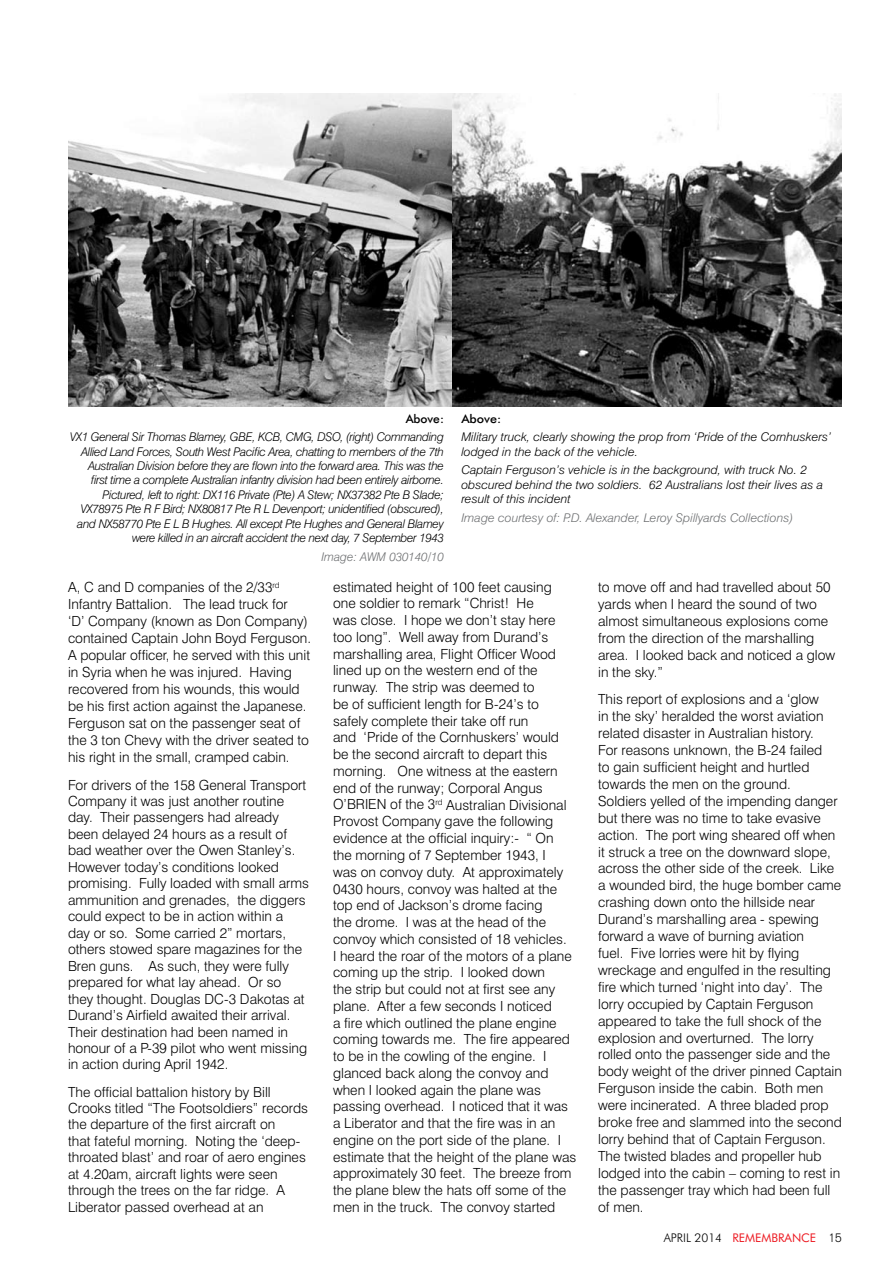
<style>
.page{position:relative;width:893px;height:1263px;background:#fff}
.page>*{position:absolute;margin:0;border:0;box-sizing:border-box;transform-origin:0 0}
.t1{font:300 13.95px/17px "Swiss 721 BT";color:#000}
.t2{font:italic 300 12px/14.4px "Swiss 721 BT";letter-spacing:-.025em;color:#000;text-align:right}
.t3{font:italic 300 12px/14.4px "Swiss 721 BT";color:#000;scale:1.04 1}
.t4{font:italic 300 12px "Swiss 721 BT";color:#6d6f71;scale:1.04 1}
.t5{font:12px "Futura BT";color:#ed1c24}
.t6{font:italic 300 12px "Swiss 721 BT";color:#6d6f71}
.t7{font:500 12px "Futura BT";color:#000}
.t8{font:500 12px "Futura BT";color:#000;scale:1.04 1}
.s1{font-weight:300;color:#000}
.s2{font-family:"Akzidenz Grotesk";font-weight:300;color:#000}
</style>
<div class="page">
<img style="left:68px;top:94px;width:774px;height:312px">
<p class="t7" style="left:406px;top:411px;width:40px">Above:</p>
<p class="t2" style="left:70px;top:430px;width:375px">VX1 General Sir Thomas Blamey, GBE, KCB, CMG, DSO, (right) Commanding Allied Land Forces, South West Pacific Area, chatting to members of the 7th Australian Division before they are flown into the forward area. This was the first time a complete Australian infantry division had been entirely airborne.<br>Pictured, left to right: DX116 Private (Pte) A Stew; NX37382 Pte B Slade; VX78975 Pte R F Bird; NX80817 Pte R L Devenport; unidentified (obscured), and NX58770 Pte E L B Hughes. All except Pte Hughes and General Blamey were killed in an aircraft accident the next day, 7 September 1943</p>
<p class="t6" style="left:321px;top:549px;width:124px">Image: AWM 030140/10</p>
<p class="t8" style="left:461px;top:411px;width:40px">Above:</p>
<p class="t3" style="left:461px;top:430px;width:357px">Military truck, clearly showing the prop from ‘Pride of the Cornhuskers’ lodged in the back of the vehicle.</p>
<p class="t3" style="left:461px;top:463px;width:349px">Captain Ferguson’s vehicle is in the background, with truck No. 2 obscured behind the two soldiers. 62 Australians lost their lives as a result of this incident</p>
<p class="t4" style="left:461px;top:510px;width:321px">Image courtesy of: P.D. Alexander, Leroy Spillyards Collections)</p>
<p class="t1" style="left:68px;top:579px;width:245px">A, C and D companies of the 2/33<sup>rd </sup>Infantry Battalion. The lead truck for<br>‘D’ Company (known as Don Company) contained Captain John Boyd Ferguson.<br>A popular officer, he served with this unit in Syria when he was injured. Having recovered from his wounds, this would be his first action against the Japanese.<br>Ferguson sat on the passenger seat of the 3 ton Chevy with the driver seated to his right in the small, cramped cabin.</p>
<p class="t1" style="left:68px;top:776px;width:242px;line-height:16.5px">For drivers of the 158 General Transport Company it was just another routine day. Their passengers had already been delayed 24 hours as a result of bad weather over the Owen Stanley’s.<br>However today’s conditions looked promising. Fully loaded with small arms ammunition and grenades, the diggers could expect to be in action within a<br>day or so. Some carried 2” mortars, others stowed spare magazines for the Bren guns. As such, they were fully prepared for what lay ahead. Or so they thought. Douglas DC-3 Dakotas at Durand’s Airfield awaited their arrival.<br>Their destination had been named in honour of a P-39 pilot who went missing in action during April 1942.</p>
<p class="t1" style="left:68px;top:1083px;width:242px;line-height:16.5px">The official battalion history by Bill Crooks titled “The Footsoldiers” records the departure of the first aircraft on<br>that fateful morning. Noting the ‘deep&shy;throated blast’ and roar of aero engines at 4.20am, aircraft lights were seen through the trees on the far ridge. A Liberator passed overhead at an</p>
<p class="t1" style="left:333px;top:579px;width:245px">estimated height of 100 feet causing one soldier to remark “Christ! He<br>was close. I hope we don’t stay here too long”. Well away from Durand’s marshalling area, Flight Officer Wood lined up on the western end of the runway. The strip was deemed to<br>be of sufficient length for B-24’s to safely complete their take off run<br>and ‘Pride of the Cornhuskers’ would be the second aircraft to depart this morning. One witness at the eastern end of the runway; Corporal Angus O’BRIEN of the 3<sup>rd</sup> Australian Divisional Provost Company gave the following evidence at the official inquiry:- “ On<br>the morning of 7 September 1943, I<br>was on convoy duty. At approximately 0430 hours, convoy was halted at the top end of Jackson’s drome facing<br>the drome. I was at the head of the convoy which consisted of 18 vehicles.<br>I heard the roar of the motors of a plane coming up the strip. I looked down<br>the strip but could not at first see any plane. After a few seconds I noticed<br>a fire which outlined the plane engine coming towards me. The fire appeared to be in the cowling of the engine. I glanced back along the convoy and when I looked again the plane was passing overhead. I noticed that it was a Liberator and that the fire was in an engine on the port side of the plane. I estimate that the height of the plane was approximately 30 feet. The breeze from the plane blew the hats off some of the men in the truck. The convoy started</p>
<p class="t1" style="left:598px;top:579px;width:239px">to move off and had travelled about 50 yards when I heard the sound of two almost simultaneous explosions come from the direction of the marshalling area. I looked back and noticed a glow in the sky.”</p>
<p class="t1" style="left:598px;top:691px;width:245px">This report of explosions and a ‘glow<br>in the sky’ heralded the worst aviation related disaster in Australian history.<br>For reasons unknown, the B-24 failed<br>to gain sufficient height and hurtled towards the men on the ground.<br>Soldiers yelled of the impending danger but there was no time to take evasive action. The port wing sheared off when it struck a tree on the downward slope, across the other side of the creek. Like a wounded bird, the huge bomber came crashing down onto the hillside near Durand’s marshalling area - spewing forward a wave of burning aviation<br>fuel. Five lorries were hit by flying wreckage and engulfed in the resulting fire which turned ‘night into day’. The lorry occupied by Captain Ferguson appeared to take the full shock of the explosion and overturned. The lorry rolled onto the passenger side and the body weight of the driver pinned Captain Ferguson inside the cabin. Both men were incinerated. A three bladed prop broke free and slammed into the second lorry behind that of Captain Ferguson.<br>The twisted blades and propeller hub lodged into the cabin – coming to rest in the passenger tray which had been full of men.</p>
<p class="t5" style="left:664px;top:1230px;width:180px"><span class="s1">APRIL 2014</span> REMEMBRANCE <span class="s2">15</span></p>
</div>
